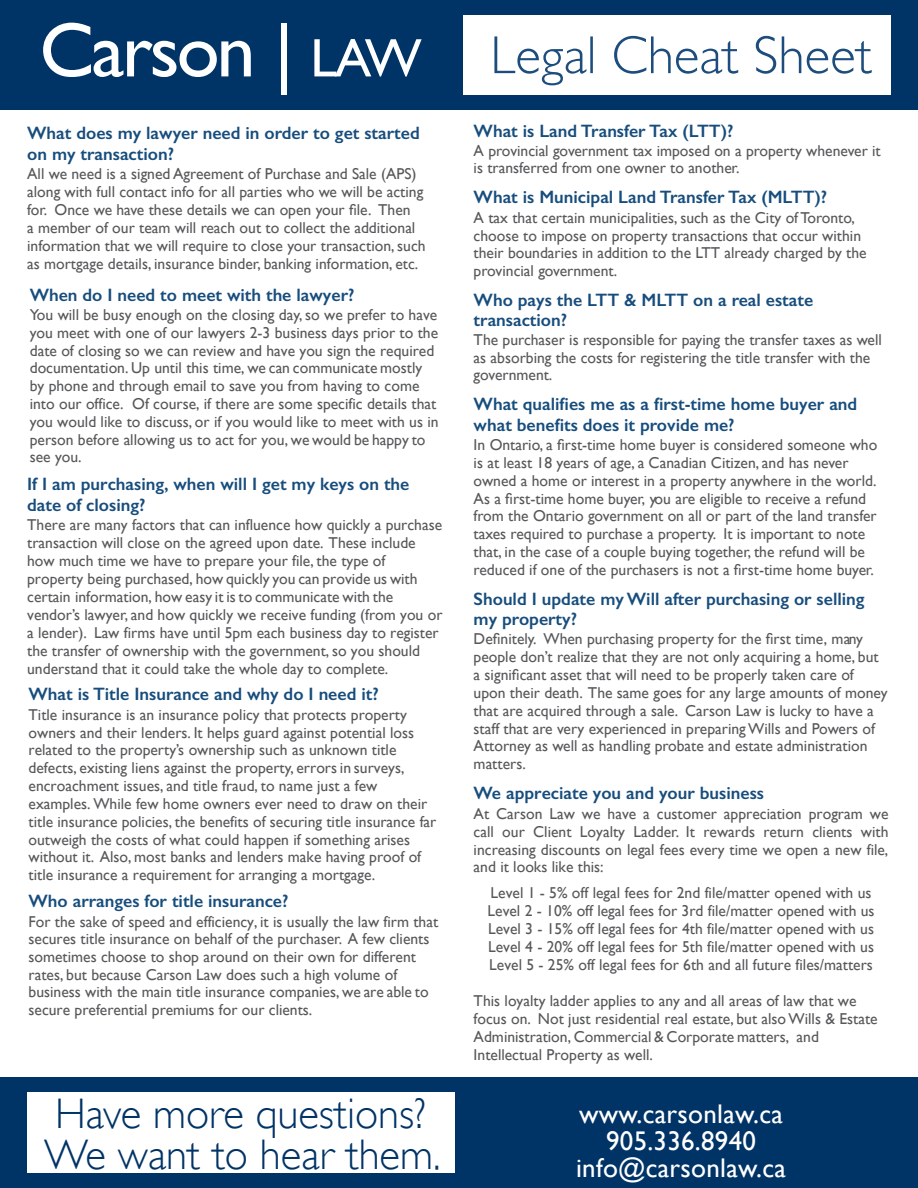
<style>
.page{position:relative;width:918px;height:1188px;background:#fff}
.page>*{position:absolute;margin:0;border:0;box-sizing:border-box;transform-origin:0 0}
.t1{font:300 54px "Gill Sans";color:#1c4d7d}
.t2{font:300 42.75px/40.5px "Gill Sans";color:#036}
.t3{font:27px/27px "Gill Sans";letter-spacing:.01em;color:#fff;text-align:center}
.t4{font:600 18px/20.4px "Gill Sans";color:#174d7d}
.t5{font:15.75px/17.9px "Gill Sans";color:#57585a}
</style>
<div class="page">
<div style="left:0;top:0;width:918px;height:109px;background:#036"></div>
<div style="left:0;top:1077px;width:918px;height:111px;background:#036"></div>
<svg style="left:43px;top:23px;width:208px;height:54px"></svg>
<div style="left:282px;top:23px;width:5px;height:71px;background:#fff"></div>
<svg style="left:314px;top:39px;width:108px;height:38px"></svg>
<div style="left:464px;top:15px;width:427px;height:79px;background:#fff"></div>
<div style="left:27px;top:1092px;width:427px;height:81px;background:#fff"></div>
<p class="t4" style="left:27px;top:123px;width:394px">What does my lawyer need in order to get started on my transaction?</p>
<p class="t5" style="left:27px;top:165px;width:400px">All we need is a signed Agreement of Purchase and Sale (APS) along with full contact info for all parties who we will be acting for. Once we have these details we can open your file. Then<br>a member of our team will reach out to collect the additional information that we will require to close your transaction, such as mortgage details, insurance binder, banking information, etc.</p>
<p class="t4" style="left:30px;top:284px;width:326px">When do I need to meet with the lawyer?</p>
<p class="t5" style="left:30px;top:306px;width:410px">You will be busy enough on the closing day, so we prefer to have you meet with one of our lawyers 2-3 business days prior to the date of closing so we can review and have you sign the required documentation. Up until this time, we can communicate mostly by phone and through email to save you from having to come into our office. Of course, if there are some specific details that you would like to discuss, or if you would like to meet with us in person before allowing us to act for you, we would be happy to see you.</p>
<p class="t4" style="left:27px;top:474px;width:384px">If I am purchasing, when will I get my keys on the date of closing?</p>
<p class="t5" style="left:27px;top:516px;width:417px">There are many factors that can influence how quickly a purchase transaction will close on the agreed upon date. These include how much time we have to prepare your file, the type of property being purchased, how quickly you can provide us with certain information, how easy it is to communicate with the vendor’s lawyer, and how quickly we receive funding (from you or a lender). Law firms have until 5pm each business day to register the transfer of ownership with the government, so you should understand that it could take the whole day to complete.</p>
<p class="t4" style="left:29px;top:684px;width:352px">What is Title Insurance and why do I need it?</p>
<p class="t5" style="left:29px;top:705px;width:409px">Title insurance is an insurance policy that protects property owners and their lenders. It helps guard against potential loss related to the property’s ownership such as unknown title defects, existing liens against the property, errors in surveys, encroachment issues, and title fraud, to name just a few examples. While few home owners ever need to draw on their title insurance policies, the benefits of securing title insurance far outweigh the costs of what could happen if something arises without it. Also, most banks and lenders make having proof of title insurance a requirement for arranging a mortgage.</p>
<p class="t4" style="left:29px;top:891px;width:261px">Who arranges for title insurance?</p>
<p class="t5" style="left:29px;top:912px;width:411px">For the sake of speed and efficiency, it is usually the law firm that secures title insurance on behalf of the purchaser. A few clients sometimes choose to shop around on their own for different rates, but because Carson Law does such a high volume of business with the main title insurance companies, we are able to secure preferential premiums for our clients.</p>
<h2 class="t2" style="left:44px;top:1094px;width:398px">Have more questions?<br>We want to hear them.</h2>
<h1 class="t1" style="left:490px;top:23px;width:383px">Legal Cheat Sheet</h1>
<p class="t4" style="left:474px;top:120px;width:261px">What is Land Transfer Tax (LTT)?</p>
<p class="t5" style="left:474px;top:142px;width:409px">A provincial government tax imposed on a property whenever it is transferred from one owner to another.</p>
<p class="t4" style="left:474px;top:187px;width:355px">What is Municipal Land Transfer Tax (MLTT)?</p>
<p class="t5" style="left:474px;top:208px;width:395px">A tax that certain municipalities, such as the City of Toronto, choose to impose on property transactions that occur within their boundaries in addition to the LTT already charged by the provincial government.</p>
<p class="t4" style="left:474px;top:290px;width:341px;line-height:20px">Who pays the LTT &amp; MLTT on a real estate transaction?</p>
<p class="t5" style="left:474px;top:331px;width:410px">The purchaser is responsible for paying the transfer taxes as well as absorbing the costs for registering the title transfer with the government.</p>
<p class="t4" style="left:474px;top:394px;width:385px">What qualifies me as a first-time home buyer and what benefits does it provide me?</p>
<p class="t5" style="left:474px;top:436px;width:405px">In Ontario, a first-time home buyer is considered someone who is at least 18 years of age, a Canadian Citizen, and has never owned a home or interest in a property anywhere in the world.<br>As a first-time home buyer, you are eligible to receive a refund from the Ontario government on all or part of the land transfer taxes required to purchase a property. It is important to note that, in the case of a couple buying together, the refund will be reduced if one of the purchasers is not a first-time home buyer.</p>
<p class="t4" style="left:474px;top:588px;width:393px">Should I update my Will after purchasing or selling my property?</p>
<p class="t5" style="left:474px;top:630px;width:416px">Definitely. When purchasing property for the first time, many people don’t realize that they are not only acquiring a home, but a significant asset that will need to be properly taken care of upon their death. The same goes for any large amounts of money that are acquired through a sale. Carson Law is lucky to have a staff that are very experienced in preparing Wills and Powers of Attorney as well as handling probate and estate administration matters.</p>
<p class="t4" style="left:474px;top:783px;width:292px">We appreciate you and your business</p>
<p class="t5" style="left:474px;top:804px;width:416px;text-align:justify">At Carson Law we have a customer appreciation program we call our Client Loyalty Ladder. It rewards return clients with increasing discounts on legal fees every time we open a new file, and it looks like this:</p>
<p class="t5" style="left:488px;top:883px;width:389px">Level 1 - 5% off legal fees for 2nd file/matter opened with us Level 2 - 10% off legal fees for 3rd file/matter opened with us Level 3 - 15% off legal fees for 4th file/matter opened with us Level 4 - 20% off legal fees for 5th file/matter opened with us Level 5 - 25% off legal fees for 6th and all future files/matters</p>
<p class="t5" style="left:474px;top:992px;width:406px">This loyalty ladder applies to any and all areas of law that we focus on. Not just residential real estate, but also Wills &amp; Estate Administration, Commercial &amp; Corporate matters, and Intellectual Property as well.</p>
<h3 class="t3" style="left:576px;top:1100px;width:212px">www.carsonlaw.ca<br>905.336.8940 info@carsonlaw.ca</h3>
</div>
